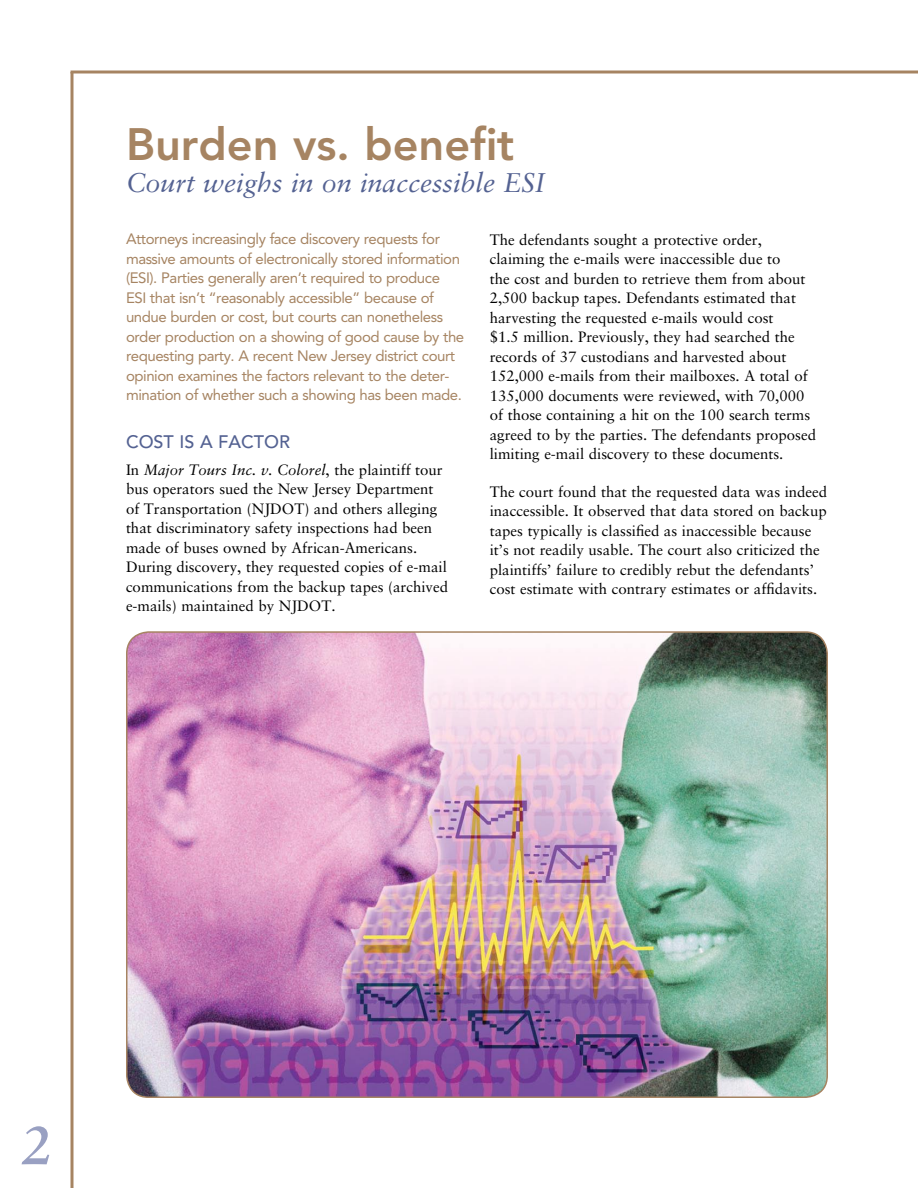
<style>
.page{position:relative;width:918px;height:1188px;background:#fff}
.page>*{position:absolute;margin:0;border:0;box-sizing:border-box;transform-origin:0 0}
.t1{font:italic 700 54px "Sabon LT Std";color:#99a0c2}
.t2{font:800 45px "Avenir LT Std";color:#a68462}
.t3{font:italic 27px "Sabon LT Std";color:#546292}
.t4{font:500 18px "Avenir LT Std";color:#546292}
.t5{font:15px/19.5px "Sabon LT Std";color:#000}
.t6{font:15px/19.5px "Avenir LT Std";letter-spacing:-.03em;color:#a68462}
.s1{font-style:italic}
</style>
<div class="page">
<svg style="left:70px;top:72px;width:4px;height:1116px"></svg>
<svg style="left:71px;top:70px;width:847px;height:4px;fill:#a68462"></svg>
<img style="left:127px;top:632px;width:700px;height:465px">
<div style="left:126px;top:631px;width:702px;height:467px;border:2px solid #a68462;border-radius:22px"></div>
<h2 class="t2" style="left:126px;top:118px;width:390px">Burden vs. benefit</h2>
<h3 class="t3" style="left:126px;top:167px;width:421px">Court weighs in on inaccessible ESI</h3>
<p class="t6" style="left:126px;top:230px;width:340px">Attorneys increasingly face discovery requests for massive amounts of electronically stored information (ESI). Parties generally aren’t required to produce<br>ESI that isn’t “reasonably accessible” because of undue burden or cost, but courts can nonetheless order production on a showing of good cause by the requesting party. A recent New Jersey district court opinion examines the factors relevant to the deter&shy;mination of whether such a showing has been made.</p>
<p class="t4" style="left:126px;top:431px;width:166px">COST IS A FACTOR</p>
<p class="t5" style="left:126px;top:459px;width:324px">In <span class="s1">Major Tours Inc. v. Colorel</span>, the plaintiff tour bus operators sued the New Jersey Department of Transportation (NJDOT) and others alleging that discriminatory safety inspections had been made of buses owned by African-Americans.<br>During discovery, they requested copies of e-mail communications from the backup tapes (archived e-mails) maintained by NJDOT.</p>
<p class="t5" style="left:490px;top:229px;width:328px">The defendants sought a protective order, claiming the e-mails were inaccessible due to<br>the cost and burden to retrieve them from about 2,500 backup tapes. Defendants estimated that harvesting the requested e-mails would cost<br>$1.5 million. Previously, they had searched the records of 37 custodians and harvested about 152,000 e-mails from their mailboxes. A total of 135,000 documents were reviewed, with 70,000 of those containing a hit on the 100 search terms agreed to by the parties. The defendants proposed limiting e-mail discovery to these documents.</p>
<p class="t5" style="left:490px;top:481px;width:339px">The court found that the requested data was indeed inaccessible. It observed that data stored on backup tapes typically is classified as inaccessible because it’s not readily usable. The court also criticized the plaintiffs’ failure to credibly rebut the defendants’ cost estimate with contrary estimates or affidavits.</p>
<h1 class="t1" style="left:21px;top:1113px;width:32px">2</h1>
</div>
